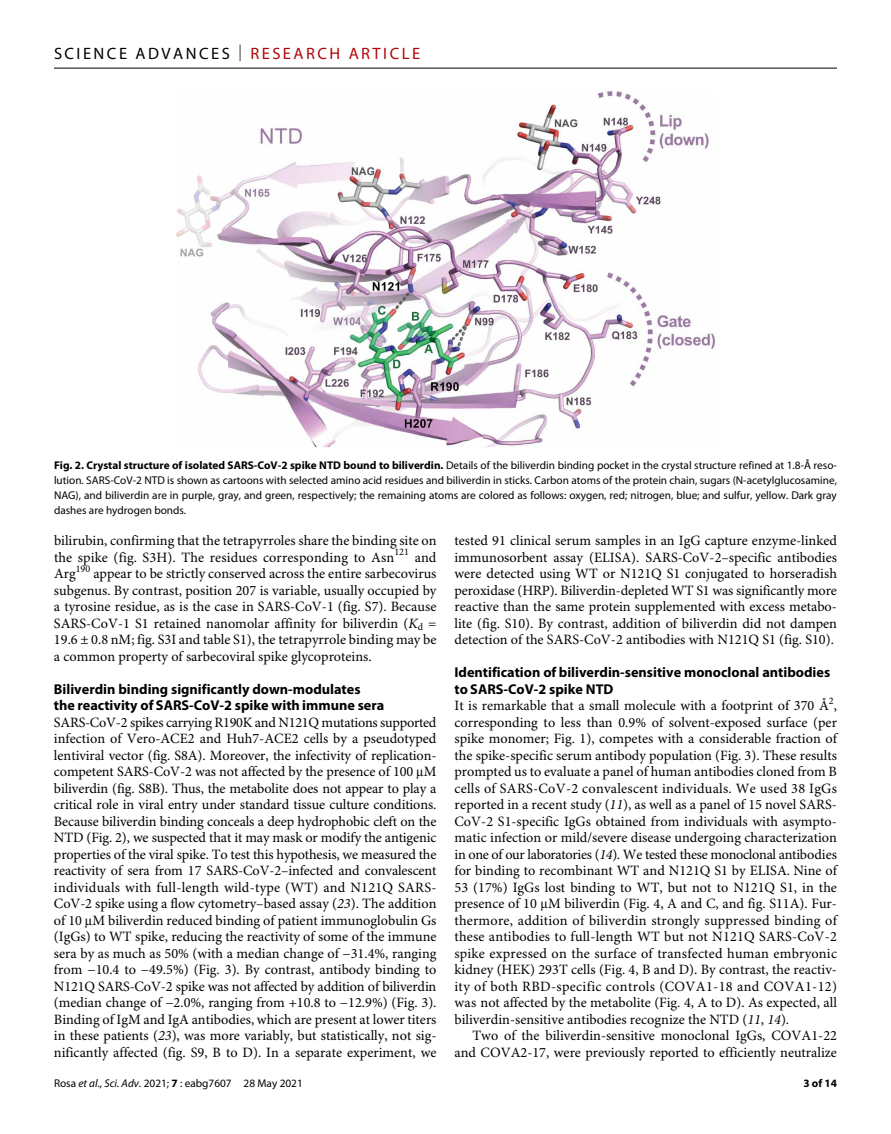
<style>
.page{position:relative;width:891px;height:1134px;background:#fff}
.page>*{position:absolute;margin:0;border:0;box-sizing:border-box;transform-origin:0 0}
.t1{font:16.5px "Myriad Pro";letter-spacing:.15em;color:#000}
.t2{font:14.25px/16.5px "Minion Pro";color:#000;text-align:justify}
.t3{font:700 14.25px/16.5px "Myriad Pro";color:#000}
.t4{font:11.25px/15px "Myriad Pro";color:#000;text-align:justify}
.t5{font:700 11.25px "Myriad Pro";color:#000}
.t6{font:10.05px "Minion Pro";color:#000}
.s1{font-weight:300}
.s2{color:#b10508}
.s3{font-weight:700}
.s4{font-style:italic}
.s5{font-size:14.25px}
</style>
<div class="page">
<hr style="left:54px;top:68px;width:783px;height:1px;background:#000">
<img style="left:176px;top:90px;width:539px;height:358px">
<p class="t1" style="left:54px;top:40px;width:368px">SCIENCE ADVANCES <span class="s1">|</span> <span class="s2">RESEARCH ARTICLE</span></p>
<p class="t4" style="left:54px;top:458px;width:785px"><span class="s3">Fig. 2. Crystal structure of isolated SARS-CoV-2 spike NTD bound to biliverdin.</span> Details of the biliverdin binding pocket in the crystal structure refined at 1.8-Å reso&shy;lution. SARS-CoV-2 NTD is shown as cartoons with selected amino acid residues and biliverdin in sticks. Carbon atoms of the protein chain, sugars (N-acetylglucosamine, NAG), and biliverdin are in purple, gray, and green, respectively; the remaining atoms are colored as follows: oxygen, red; nitrogen, blue; and sulfur, yellow. Dark gray dashes are hydrogen bonds.</p>
<p class="t2" style="left:54px;top:534px;width:384px">bilirubin, confirming that the tetrapyrroles share the binding site on the spike (fig. S3H). The residues corresponding to Asn<sup>121</sup> and Arg<sup>190</sup> appear to be strictly conserved across the entire sarbecovirus subgenus. By contrast, position 207 is variable, usually occupied by a tyrosine residue, as is the case in SARS-CoV-1 (fig. S7). Because SARS-CoV-1 S1 retained nanomolar affinity for biliverdin (<span class="s4">K</span><sub>d</sub> = 19.6 ± 0.8 nM; fig. S3I and table S1), the tetrapyrrole binding may be a common property of sarbecoviral spike glycoproteins.</p>
<p class="t3" style="left:54px;top:680px;width:332px">Biliverdin binding significantly down-modulates the reactivity of SARS-CoV-2 spike with immune sera</p>
<p class="t2" style="left:54px;top:715px;width:384px">SARS-CoV-2 spikes carrying R190K and N121Q mutations supported infection of Vero-ACE2 and Huh7-ACE2 cells by a pseudotyped lentiviral vector (fig. S8A). Moreover, the infectivity of replication&shy;competent SARS-CoV-2 was not affected by the presence of 100 M biliverdin (fig. S8B). Thus, the metabolite does not appear to play a critical role in viral entry under standard tissue culture conditions.<br>Because biliverdin binding conceals a deep hydrophobic cleft on the NTD (Fig. 2), we suspected that it may mask or modify the antigenic properties of the viral spike. To test this hypothesis, we measured the reactivity of sera from 17 SARS-CoV-2–infected and convalescent individuals with full-length wild-type (WT) and N121Q SARS-CoV-2 spike using a flow cytometry–based assay (<span class="s4">23</span>). The addition of 10 M biliverdin reduced binding of patient immunoglobulin Gs (IgGs) to WT spike, reducing the reactivity of some of the immune sera by as much as 50% (with a median change of −31.4%, ranging from −10.4 to −49.5%) (Fig. 3). By contrast, antibody binding to N121Q SARS-CoV-2 spike was not affected by addition of biliverdin (median change of −2.0%, ranging from +10.8 to −12.9%) (Fig. 3).<br>Binding of IgM and IgA antibodies, which are present at lower titers in these patients (<span class="s4">23</span>), was more variably, but statistically, not sig&shy;nificantly affected (fig. S9, B to D). In a separate experiment, we</p>
<p class="t4" style="left:54px;top:1076px;width:250px">Rosa <span class="s4">et al</span>., <span class="s4">Sci. Adv.</span> 2021; <span class="s3">7</span> : eabg7607 28 May 2021</p>
<p class="t2" style="left:454px;top:534px;width:384px">tested 91 clinical serum samples in an IgG capture enzyme-linked immunosorbent assay (ELISA). SARS-CoV-2–specific antibodies were detected using WT or N121Q S1 conjugated to horseradish peroxidase (HRP). Biliverdin-depleted WT S1 was significantly more reactive than the same protein supplemented with excess metabo&shy;lite (fig. S10). By contrast, addition of biliverdin did not dampen detection of the SARS-CoV-2 antibodies with N121Q S1 (fig. S10).</p>
<p class="t3" style="left:454px;top:663px;width:377px">Identification of biliverdin-sensitive monoclonal antibodies to SARS-CoV-2 spike NTD</p>
<p class="t2" style="left:454px;top:699px;width:376px">It is remarkable that a small molecule with a footprint of 370 Å</p>
<p class="t6" style="left:829px;top:694px;width:10px">2<span class="s5">,</span></p>
<p class="t2" style="left:455px;top:715px;width:384px">corresponding to less than 0.9% of solvent-exposed surface (per spike monomer; Fig. 1), competes with a considerable fraction of the spike-specific serum antibody population (Fig. 3). These results prompted us to evaluate a panel of human antibodies cloned from B cells of SARS-CoV-2 convalescent individuals. We used 38 IgGs reported in a recent study (<span class="s4">11</span>), as well as a panel of 15 novel SARS-CoV-2 S1-specific IgGs obtained from individuals with asympto&shy;matic infection or mild/severe disease undergoing characterization in one of our laboratories (<span class="s4">14</span>). We tested these monoclonal antibodies for binding to recombinant WT and N121Q S1 by ELISA. Nine of 53 (17%) IgGs lost binding to WT, but not to N121Q S1, in the presence of 10 M biliverdin (Fig. 4, A and C, and fig. S11A). Fur&shy;thermore, addition of biliverdin strongly suppressed binding of these antibodies to full-length WT but not N121Q SARS-CoV-2 spike expressed on the surface of transfected human embryonic kidney (HEK) 293T cells (Fig. 4, B and D). By contrast, the reactiv&shy;ity of both RBD-specific controls (COVA1-18 and COVA1-12) was not affected by the metabolite (Fig. 4, A to D). As expected, all biliverdin-sensitive antibodies recognize the NTD (<span class="s4">11</span>, <span class="s4">14</span>).</p>
<p class="t2" style="left:455px;top:1029px;width:384px;text-align:right">Two of the biliverdin-sensitive monoclonal IgGs, COVA1-22 and COVA2-17, were previously reported to efficiently neutralize</p>
<p class="t5" style="left:803px;top:1074px;width:35px">3 of 14</p>
</div>
